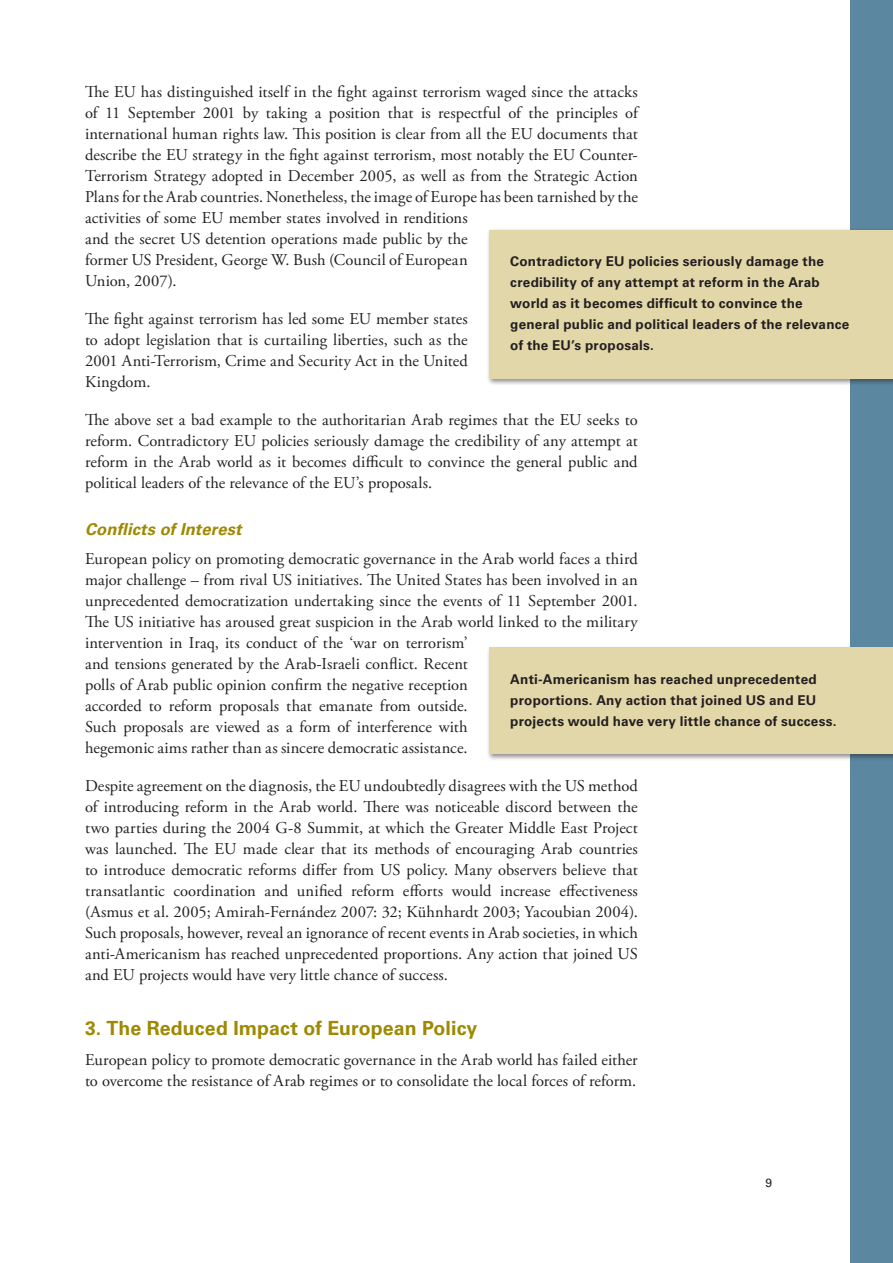
<style>
.page{position:relative;width:893px;height:1263px;background:#fff}
.page>*{position:absolute;margin:0;border:0;box-sizing:border-box;transform-origin:0 0}
.Underrubrik{font:700 19.5px "Univers LT Std";letter-spacing:.005em;color:#9e8900}
.Brödtext{font:16.5px/21px "Adobe Garamond Pro";letter-spacing:.005em;color:#231f20}
.Underunderrubrik{font:italic 700 16.5px "Univers LT Std";letter-spacing:.01em;color:#9e8900}
.t1{font:700 13.5px/21px "Univers LT Std";letter-spacing:.02em;color:#231f20}
.t2{font:12px "Univers LT Std";color:#231f20}
</style>
<div class="page">
<div style="left:850px;top:0;width:43px;height:1263px;background:#5c87a1"></div>
<div style="left:486px;top:227px;width:407px;height:158px;background:#231f20;opacity:.5"></div>
<div style="left:489px;top:230px;width:404px;height:148px;background:#e2d7a9"></div>
<div style="left:486px;top:645px;width:407px;height:115px;background:#231f20;opacity:.5"></div>
<div style="left:489px;top:647px;width:404px;height:107px;background:#e2d7a9"></div>
<p class="Brödtext" style="left:85px;top:82px;width:554px">The EU has distinguished itself in the fight against terrorism waged since the attacks of 11 September 2001 by taking a position that is respectful of the principles of international human rights law. This position is clear from all the EU documents that describe the EU strategy in the fight against terrorism, most notably the EU Counter-Terrorism Strategy adopted in December 2005, as well as from the Strategic Action Plans for the Arab countries. Nonetheless, the image of Europe has been tarnished by the activities of some EU member states involved in renditions<br>and the secret US detention operations made public by the<br>former US President, George W. Bush (Council of European<br>Union, 2007).</p>
<p class="Brödtext" style="left:85px;top:309px;width:384px;text-align:justify">The fight against terrorism has led some EU member states to adopt legislation that is curtailing liberties, such as the 2001 Anti-Terrorism, Crime and Security Act in the United Kingdom.</p>
<p class="Brödtext" style="left:85px;top:410px;width:554px;text-align:justify">The above set a bad example to the authoritarian Arab regimes that the EU seeks to reform. Contradictory EU policies seriously damage the credibility of any attempt at reform in the Arab world as it becomes difficult to convince the general public and political leaders of the relevance of the EU’s proposals.</p>
<p class="Underunderrubrik" style="left:85px;top:519px;width:158px">Conflicts of Interest</p>
<p class="Brödtext" style="left:85px;top:549px;width:554px">European policy on promoting democratic governance in the Arab world faces a third major challenge – from rival US initiatives. The United States has been involved in an unprecedented democratization undertaking since the events of 11 September 2001.<br>The US initiative has aroused great suspicion in the Arab world linked to the military intervention in Iraq, its conduct of the ‘war on terrorism’<br>and tensions generated by the Arab-Israeli conflict. Recent<br>polls of Arab public opinion confirm the negative reception<br>accorded to reform proposals that emanate from outside.<br>Such proposals are viewed as a form of interference with<br>hegemonic aims rather than as sincere democratic assistance.</p>
<p class="Brödtext" style="left:85px;top:776px;width:554px;text-align:justify">Despite agreement on the diagnosis, the EU undoubtedly disagrees with the US method of introducing reform in the Arab world. There was noticeable discord between the two parties during the 2004 G-8 Summit, at which the Greater Middle East Project was launched. The EU made clear that its methods of encouraging Arab countries to introduce democratic reforms differ from US policy. Many observers believe that transatlantic coordination and unified reform efforts would increase effectiveness (Asmus et al. 2005; Amirah-Fernández 2007: 32; Kühnhardt 2003; Yacoubian 2004).<br>Such proposals, however, reveal an ignorance of recent events in Arab societies, in which anti-Americanism has reached unprecedented proportions. Any action that joined US and EU projects would have very little chance of success.</p>
<p class="Underrubrik" style="left:85px;top:1017px;width:394px">3. The Reduced Impact of European Policy</p>
<p class="Brödtext" style="left:85px;top:1049px;width:554px">European policy to promote democratic governance in the Arab world has failed either to overcome the resistance of Arab regimes or to consolidate the local forces of reform.</p>
<p class="t1" style="left:510px;top:251px;width:341px">Contradictory EU policies seriously damage the credibility of any attempt at reform in the Arab world as it becomes difficult to convince the general public and political leaders of the relevance of the EU’s proposals.</p>
<p class="t1" style="left:510px;top:669px;width:328px">Anti-Americanism has reached unprecedented proportions. Any action that joined US and EU projects would have very little chance of success.</p>
<p class="t2" style="left:765px;top:1175px;width:8px">9</p>
</div>
